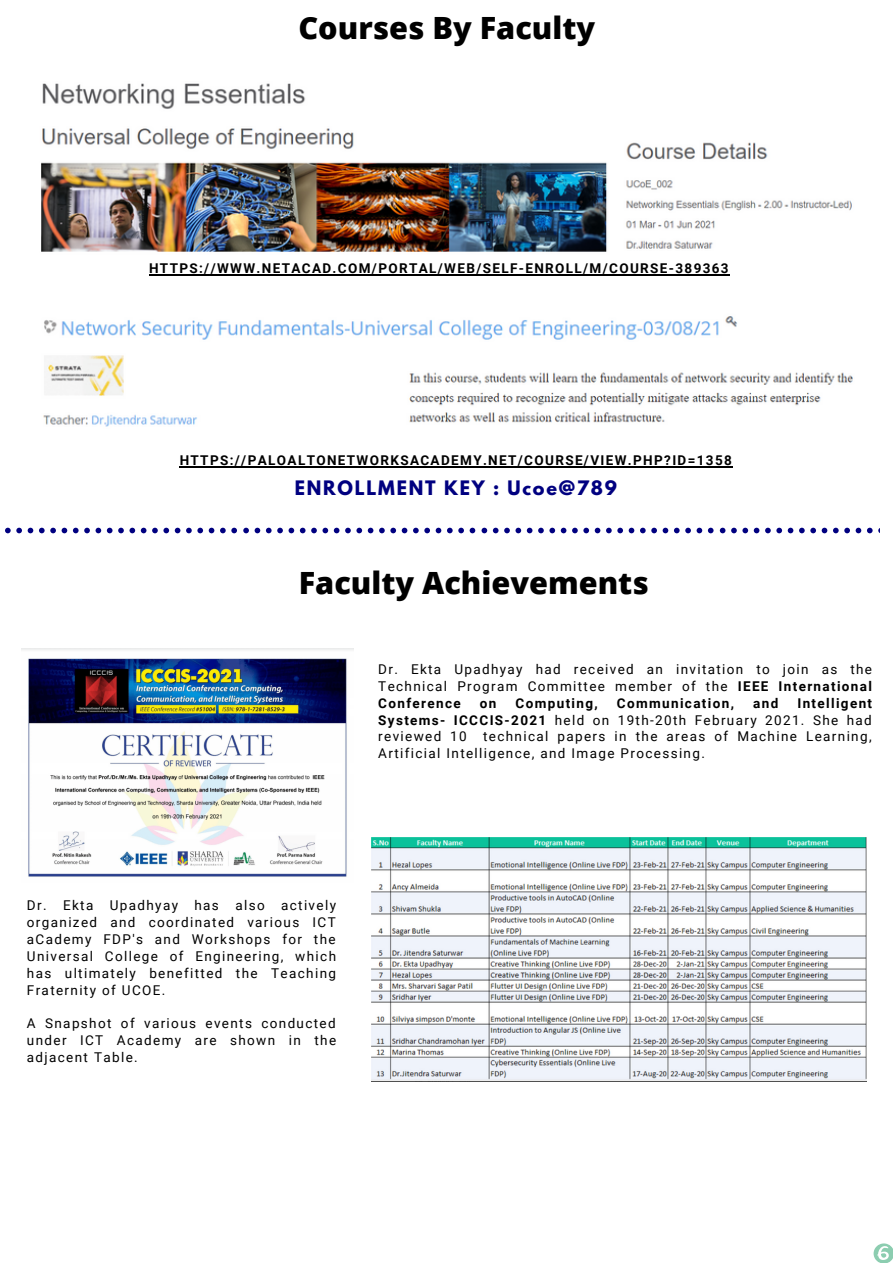
<style>
.page{position:relative;width:893px;height:1263px;background:#fff}
.page>*{position:absolute;margin:0;border:0;box-sizing:border-box;transform-origin:0 0}
.t1{font:800 30.67px "Open Sans";color:#000}
.t2{font:700 17.7px "League Spartan";letter-spacing:.1em;color:#000080}
.t3{font:13.5px/16.9px "Roboto";letter-spacing:.1em;color:#000;text-align:justify}
.t4{font:700 13.5px "Roboto";letter-spacing:.1em;color:#000}
.s1{font-weight:700}
</style>
<div class="page">
<svg style="left:873px;top:1243px;width:20px;height:20px"></svg>
<img style="left:41px;top:83px;width:811px;height:169px">
<img style="left:43px;top:316px;width:810px;height:111px">
<svg style="left:5px;top:528px;width:232px;height:5px"></svg>
<svg style="left:243px;top:528px;width:232px;height:5px"></svg>
<svg style="left:481px;top:528px;width:232px;height:5px"></svg>
<svg style="left:720px;top:528px;width:159px;height:5px"></svg>
<img style="left:22px;top:649px;width:331px;height:228px">
<img style="left:371px;top:837px;width:495px;height:245px">
<hr style="left:149px;top:274px;width:581px;height:1px;background:#000">
<hr style="left:180px;top:466px;width:553px;height:1px;background:#000">
<p class="t1" style="left:298px;top:7px;width:298px">Courses By Faculty</p>
<p class="t4" style="left:149px;top:261px;width:581px">HTTPS://WWW.NETACAD.COM/PORTAL/WEB/SELF-ENROLL/M/COURSE-389363</p>
<p class="t4" style="left:180px;top:453px;width:553px">HTTPS://PALOALTONETWORKSACADEMY.NET/COURSE/VIEW.PHP?ID=1358</p>
<p class="t2" style="left:295px;top:479px;width:324px">ENROLLMENT KEY : Ucoe@789</p>
<p class="t1" style="left:299px;top:561px;width:351px">Faculty Achievements</p>
<p class="t3" style="left:378px;top:661px;width:495px">Dr. Ekta Upadhyay had received an invitation to join as the Technical Program Committee member of the <span class="s1">IEEE International Conference</span></p>
<p class="t3" style="left:378px;top:695px;width:495px;text-indent:419px"><span class="s1">Intelligent Systems- ICCCIS-2021</span> held on 19th-20th February 2021. She had reviewed 10 technical papers in the areas of Machine Learning, Artificial Intelligence, and Image Processing.</p>
<p class="t4" style="left:480px;top:695px;width:18px">on</p>
<p class="t4" style="left:515px;top:695px;width:84px">Computing,</p>
<p class="t4" style="left:617px;top:695px;width:119px">Communication,</p>
<p class="t4" style="left:753px;top:695px;width:27px">and</p>
<p class="t3" style="left:27px;top:897px;width:311px">Dr. Ekta Upadhyay has also actively organized and coordinated various ICT aCademy FDP's and Workshops for the Universal College of Engineering, which has ultimately benefitted the Teaching Fraternity of UCOE.</p>
<p class="t3" style="left:27px;top:1015px;width:311px">A Snapshot of various events conducted under ICT Academy are shown in the adjacent Table.</p>
</div>
